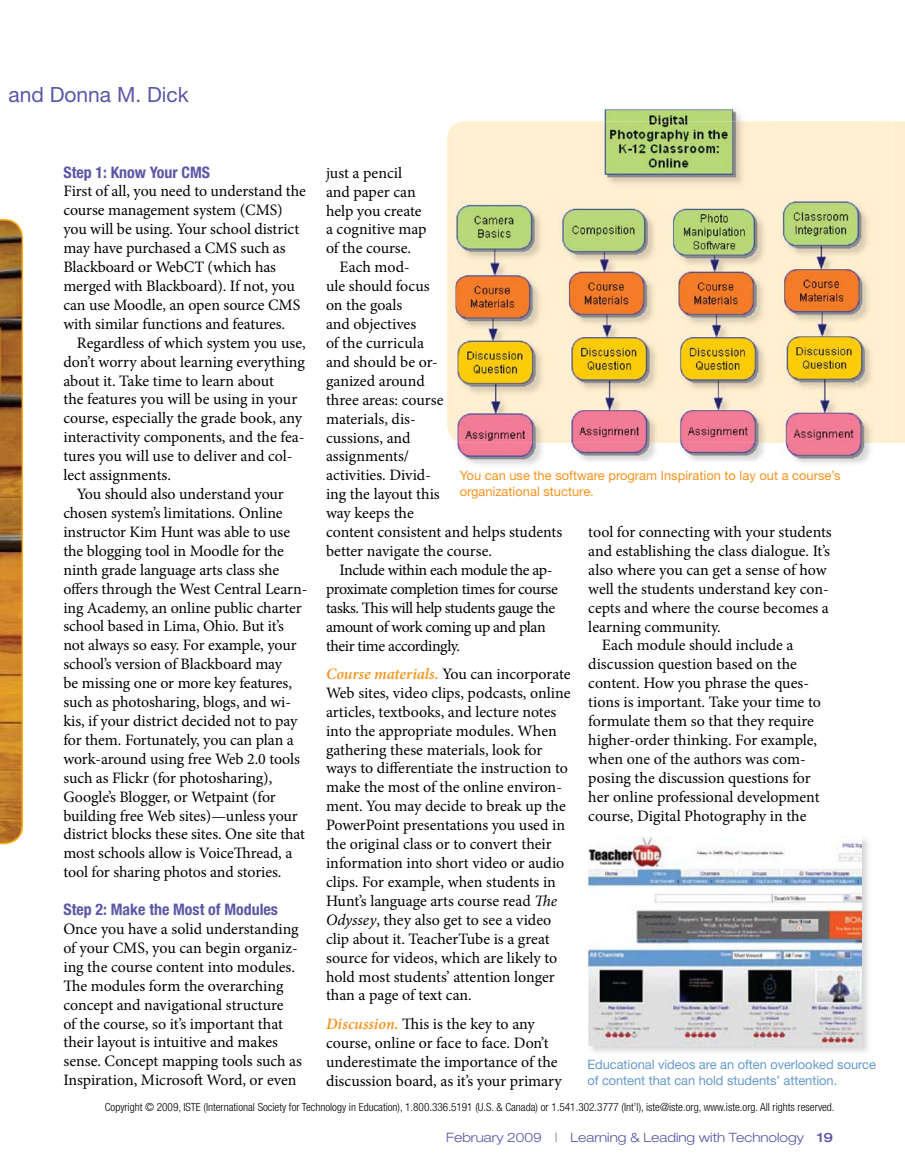
<style>
.page{position:relative;width:905px;height:1175px;background:#fff}
.page>*{position:absolute;margin:0;border:0;box-sizing:border-box;transform-origin:0 0}
.t1{font:21px "Helvetica Neue LT Std";color:#5b57a6}
.t2{font:15.9px/18.9px "Minion Pro";letter-spacing:-.005em;color:#000}
.t3{font:15.9px "Minion Pro";letter-spacing:-.025em;color:#000}
.t4{font:700 condensed 15.9px "Helvetica Neue LT Std";color:#5b57a6}
.t5{font:15.9px "Minion Pro";letter-spacing:-.03em;color:#000}
.t6{font:15.9px "Minion Pro";letter-spacing:-.035em;color:#000}
.t7{font:12.9px/15.9px "Helvetica Neue LT Std";letter-spacing:-.005em;color:#679acb}
.t8{font:12.9px/15.9px "Helvetica Neue LT Std";color:#f7931e}
.t9{font:300 expanded 12.9px "Helvetica Neue LT Std";color:#5b57a6}
.t10{font:300 condensed 11.25px "Helvetica Neue LT Std";color:#000}
.s1{font-weight:600;font-style:italic;color:#f7931e}
.s2{font-style:italic}
.s3{font-weight:500}
</style>
<div class="page">
<svg style="left:447px;top:121px;width:457px;height:322px;fill:#feefd1"></svg>
<svg style="left:0;top:219px;width:23px;height:625px"></svg>
<img style="left:455px;top:107px;width:418px;height:354px">
<div style="left:453px;top:121px;width:439px;height:322px;background:#fff0d1"></div>
<img style="left:455px;top:109px;width:418px;height:12px">
<img style="left:455px;top:121px;width:418px;height:322px">
<img style="left:588px;top:839px;width:280px;height:213px">
<img style="left:588px;top:836px;width:273px;height:209px">
<h1 class="t1" style="left:8px;top:82px;width:182px">and Donna M. Dick</h1>
<p class="t4" style="left:63px;top:162px;width:148px">Step 1: Know Your CMS</p>
<p class="t2" style="left:63px;top:182px;width:244px">First of all, you need to understand the course management system (CMS) you will be using. Your school district may have purchased a CMS such as Blackboard or WebCT (which has merged with Blackboard). If not, you can use Moodle, an open source CMS with similar functions and features.</p>
<p class="t2" style="left:63px;top:333px;width:244px;text-indent:13px">Regardless of which system you use, don’t worry about learning everything about it. Take time to learn about<br>the features you will be using in your course, especially the grade book, any interactivity components, and the fea&shy;tures you will use to deliver and col&shy;lect assignments.</p>
<p class="t2" style="left:63px;top:484px;width:245px;text-indent:13px">You should also understand your chosen system’s limitations. Online instructor Kim Hunt was able to use the blogging tool in Moodle for the ninth grade language arts class she offers through the West Central Learn&shy;ing Academy, an online public charter school based in Lima, Ohio. But it’s not always so easy. For example, your school’s version of Blackboard may<br>be missing one or more key features, such as photosharing, blogs, and wi&shy;kis, if your district decided not to pay for them. Fortunately, you can plan a work-around using free Web 2.0 tools such as Flickr (for photosharing), Google’s Blogger, or Wetpaint (for building free Web sites)—unless your district blocks these sites. One site that most schools allow is VoiceThread, a tool for sharing photos and stories.</p>
<p class="t4" style="left:63px;top:899px;width:216px">Step 2: Make the Most of Modules</p>
<p class="t2" style="left:63px;top:919px;width:240px">Once you have a solid understanding of your CMS, you can begin organiz&shy;ing the course content into modules.<br>The modules form the overarching concept and navigational structure<br>of the course, so it’s important that their layout is intuitive and makes sense. Concept mapping tools such as Inspiration, Microsoft Word, or even</p>
<p class="t2" style="left:326px;top:163px;width:78px">just a pencil</p>
<p class="t2" style="left:326px;top:182px;width:91px">and paper can</p>
<p class="t2" style="left:326px;top:201px;width:97px">help you create</p>
<p class="t2" style="left:326px;top:220px;width:102px">a cognitive map</p>
<p class="t2" style="left:326px;top:239px;width:87px">of the course.</p>
<p class="t2" style="left:339px;top:258px;width:72px">Each mod-</p>
<p class="t2" style="left:326px;top:277px;width:105px">ule should focus</p>
<p class="t2" style="left:326px;top:296px;width:78px">on the goals</p>
<p class="t2" style="left:326px;top:314px;width:92px">and objectives</p>
<p class="t2" style="left:326px;top:333px;width:99px">of the curricula</p>
<p class="t2" style="left:326px;top:352px;width:113px">and should be or-</p>
<p class="t2" style="left:326px;top:371px;width:100px">ganized around</p>
<p class="t2" style="left:326px;top:390px;width:119px">three areas: course</p>
<p class="t2" style="left:326px;top:409px;width:91px">materials, dis-</p>
<p class="t2" style="left:326px;top:428px;width:86px">cussions, and</p>
<p class="t2" style="left:326px;top:447px;width:85px">assignments/</p>
<p class="t2" style="left:326px;top:466px;width:106px">activities. Divid-</p>
<p class="t2" style="left:326px;top:485px;width:115px">ing the layout this</p>
<p class="t2" style="left:326px;top:503px;width:89px">way keeps the</p>
<p class="t2" style="left:326px;top:522px;width:238px">content consistent and helps students</p>
<p class="t2" style="left:326px;top:541px;width:167px">better navigate the course.</p>
<p class="t3" style="left:339px;top:559px;width:214px">Include within each module the ap-</p>
<p class="t5" style="left:326px;top:578px;width:233px">proximate completion times for course</p>
<p class="t3" style="left:326px;top:597px;width:231px">tasks. This will help students gauge the</p>
<p class="t6" style="left:326px;top:616px;width:221px">amount of work coming up and plan</p>
<p class="t3" style="left:326px;top:635px;width:136px">their time accordingly.</p>
<p class="t2" style="left:326px;top:664px;width:246px"><span class="s1">Course materials.</span> You can incorporate Web sites, video clips, podcasts, online articles, textbooks, and lecture notes into the appropriate modules. When gathering these materials, look for ways to differentiate the instruction to make the most of the online environ&shy;ment. You may decide to break up the PowerPoint presentations you used in the original class or to convert their information into short video or audio clips. For example, when students in Hunt’s language arts course read <span class="s2">The Odyssey</span>, they also get to see a video clip about it. TeacherTube is a great source for videos, which are likely to hold most students’ attention longer than a page of text can.</p>
<p class="t2" style="left:326px;top:1014px;width:237px"><span class="s1">Discussion.</span> This is the key to any course, online or face to face. Don’t underestimate the importance of the discussion board, as it’s your primary</p>
<p class="t8" style="left:459px;top:467px;width:382px">You can use the software program Inspiration to lay out a course’s organizational stucture.</p>
<p class="t2" style="left:588px;top:522px;width:245px">tool for connecting with your students</p>
<p class="t2" style="left:588px;top:541px;width:243px">and establishing the class dialogue. It’s</p>
<p class="t2" style="left:588px;top:560px;width:240px">also where you can get a sense of how</p>
<p class="t2" style="left:588px;top:579px;width:242px">well the students understand key con-</p>
<p class="t2" style="left:588px;top:598px;width:242px">cepts and where the course becomes a</p>
<p class="t2" style="left:588px;top:617px;width:134px">learning community.</p>
<p class="t2" style="left:601px;top:636px;width:193px">Each module should include a</p>
<p class="t2" style="left:588px;top:655px;width:210px">discussion question based on the</p>
<p class="t2" style="left:588px;top:674px;width:222px">content. How you phrase the ques-</p>
<p class="t2" style="left:588px;top:692px;width:234px">tions is important. Take your time to</p>
<p class="t2" style="left:588px;top:711px;width:227px">formulate them so that they require</p>
<p class="t2" style="left:588px;top:730px;width:230px">higher-order thinking. For example,</p>
<p class="t2" style="left:588px;top:749px;width:219px">when one of the authors was com-</p>
<p class="t2" style="left:588px;top:768px;width:224px">posing the discussion questions for</p>
<p class="t2" style="left:588px;top:787px;width:233px">her online professional development</p>
<p class="t2" style="left:588px;top:806px;width:220px">course, Digital Photography in the</p>
<p class="t7" style="left:587px;top:1056px;width:290px">Educational videos are an often overlooked source of content that can hold students’ attention.</p>
<p class="t10" style="left:105px;top:1100px;width:731px">Copyright © 2009, ISTE (International Society for Technology in Education), 1.800.336.5191 (U.S. &amp; Canada) or 1.541.302.3777 (Int’l), iste@iste.org, www.iste.org. All rights reserved.</p>
<p class="t9" style="left:446px;top:1129px;width:388px">February 2009 | Learning &amp; Leading with Technology <span class="s3">19</span></p>
</div>
